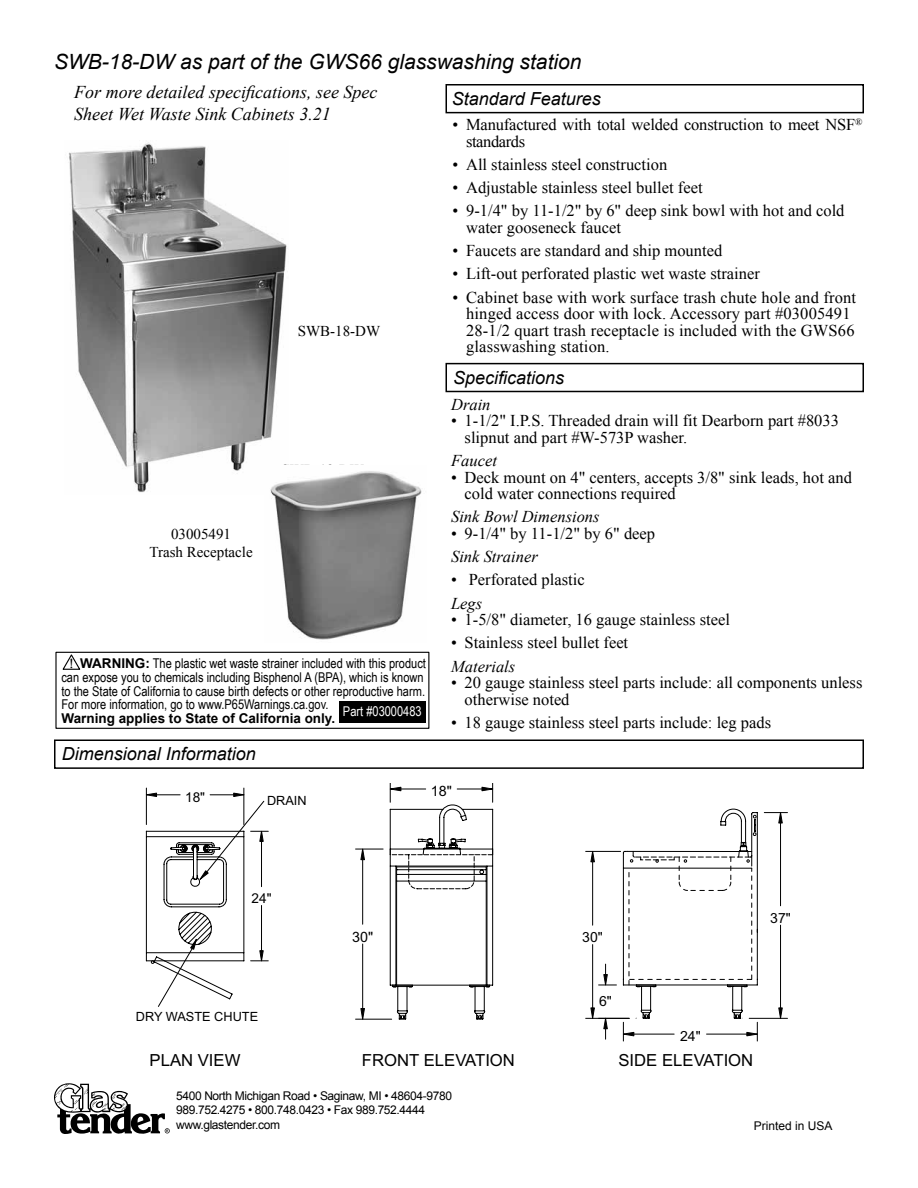
<style>
.page{position:relative;width:918px;height:1188px;background:#fff}
.page>*{position:absolute;margin:0;border:0;box-sizing:border-box;transform-origin:0 0}
.t1{font:italic 21px "Arial";color:#000}
.t2{font:italic 18px/21.6px "Times New Roman";color:#000}
.t3{font:italic 18px "Arial";color:#000}
.t4{font:16.65px "Arial";color:#010101}
.t5{font:16.5px/16.5px "Times New Roman";color:#000}
.t6{font:italic 16.5px "Times New Roman";color:#000}
.t7{font:15px/18px "Times New Roman";color:#000;text-align:center}
.t8{font:14.25px "Arial";color:#010101}
.t9{font:13.95px "Arial";color:#010101}
.t10{font:13.65px "Arial";color:#010101}
.t11{font:13.5px/14px "Arial Narrow";color:#000}
.t12{font:700 13.5px "Arial";color:#000}
.t13{font:13.5px "Arial Narrow";color:#fff}
.t14{font:12.75px "Arial";color:#010101}
.t15{font:12px/14.4px "Arial";letter-spacing:-.03em;color:#000}
.t16{font:12px "Arial";color:#000}
.s1{font-family:"Bookman Old Style";font-size:13.35px}
.s2{font-family:"Arial";font-weight:700}
</style>
<div class="page">
<svg style="left:54px;top:1083px;width:116px;height:51px"></svg>
<img style="left:69px;top:142px;width:218px;height:350px">
<div style="left:446px;top:84px;width:418px;height:29px;border:2px solid #000"></div>
<div style="left:446px;top:363px;width:418px;height:29px;border:2px solid #000"></div>
<div style="left:54px;top:740px;width:810px;height:29px;border:2px solid #000"></div>
<svg style="left:145px;top:788px;width:124px;height:219px"></svg>
<hr style="left:356px;top:1019px;width:36px;height:1px;background:#010101">
<svg style="left:356px;top:848px;width:6px;height:12px"></svg>
<svg style="left:361px;top:1008px;width:4px;height:12px"></svg>
<svg style="left:389px;top:787px;width:105px;height:233px"></svg>
<hr style="left:586px;top:851px;width:35px;height:1px;background:#010101">
<hr style="left:586px;top:1018px;width:43px;height:1px;background:#010101">
<svg style="left:591px;top:808px;width:197px;height:233px"></svg>
<img style="left:265px;top:465px;width:157px;height:175px">
<div style="left:55px;top:652px;width:374px;height:77px;border:1px solid #000"></div>
<svg style="left:62px;top:653px;width:20px;height:17px"></svg>
<div style="left:339px;top:701px;width:87px;height:21px;background:#000"></div>
<p class="t1" style="left:54px;top:48px;width:529px">SWB-18-DW as part of the GWS66 glasswashing station</p>
<p class="t3" style="left:452px;top:87px;width:151px">Standard Features</p>
<p class="t5" style="left:466px;top:116px;width:398px;text-indent:-13px">• Manufactured with total welded construction to meet NSF<sup>® </sup>standards</p>
<p class="t5" style="left:453px;top:156px;width:216px">• All stainless steel construction</p>
<p class="t5" style="left:453px;top:179px;width:251px">• Adjustable stainless steel bullet feet</p>
<p class="t5" style="left:466px;top:202px;width:380px;text-indent:-13px">• 9-1/4" by 11-1/2" by 6" deep sink bowl with hot and cold water gooseneck faucet</p>
<p class="t5" style="left:453px;top:242px;width:271px">• Faucets are standard and ship mounted</p>
<p class="t5" style="left:453px;top:265px;width:309px">• Lift-out perforated plastic wet waste strainer</p>
<p class="t5" style="left:466px;top:289px;width:392px;text-indent:-13px">• Cabinet base with work surface trash chute hole and front hinged access door with lock. Accessory part #03005491<br>28-1/2 quart trash receptacle is included with the GWS66 glasswashing station.</p>
<p class="t3" style="left:453px;top:366px;width:113px">Specifications</p>
<p class="t2" style="left:74px;top:81px;width:305px">For more detailed specifications, see Spec<br>Sheet Wet Waste Sink Cabinets 3.21</p>
<p class="t7" style="left:298px;top:322px;width:84px">SWB-18-DW</p>
<p class="t7" style="left:149px;top:524px;width:105px">03005491<br>Trash Receptacle</p>
<p class="t11" style="left:61px;top:655px;width:366px;text-indent:8px"><span class="s1">!</span> <span class="s2">WARNING:</span> The plastic wet waste strainer included with this product can expose you to chemicals including Bisphenol A (BPA), which is known to the State of California to cause birth defects or other reproductive harm.<br>For more information, go to www.P65Warnings.ca.gov.</p>
<p class="t12" style="left:61px;top:710px;width:275px">Warning applies to State of California only.</p>
<p class="t13" style="left:343px;top:702px;width:80px">Part #03000483</p>
<p class="t3" style="left:62px;top:742px;width:196px">Dimensional Information</p>
<p class="t6" style="left:451px;top:393px;width:41px">Drain</p>
<p class="t5" style="left:465px;top:412px;width:376px;text-indent:-13px">• 1-1/2" I.P.S. Threaded drain will fit Dearborn part #8033 slipnut and part #W-573P washer.</p>
<p class="t6" style="left:451px;top:449px;width:47px">Faucet</p>
<p class="t5" style="left:465px;top:469px;width:389px;text-indent:-14px">• Deck mount on 4" centers, accepts 3/8" sink leads, hot and cold water connections required</p>
<p class="t6" style="left:451px;top:506px;width:150px">Sink Bowl Dimensions</p>
<p class="t5" style="left:451px;top:525px;width:206px">• 9-1/4" by 11-1/2" by 6" deep</p>
<p class="t6" style="left:451px;top:545px;width:88px">Sink Strainer</p>
<p class="t5" style="left:451px;top:571px;width:135px">• Perforated plastic</p>
<p class="t6" style="left:451px;top:592px;width:33px">Legs</p>
<p class="t5" style="left:451px;top:611px;width:280px">• 1-5/8" diameter, 16 gauge stainless steel</p>
<p class="t5" style="left:451px;top:634px;width:179px">• Stainless steel bullet feet</p>
<p class="t6" style="left:451px;top:655px;width:66px">Materials</p>
<p class="t5" style="left:465px;top:674px;width:399px;text-indent:-13px">• 20 gauge stainless steel parts include: all components unless otherwise noted</p>
<p class="t5" style="left:451px;top:714px;width:322px">• 18 gauge stainless steel parts include: leg pads</p>
<p class="t10" style="left:185px;top:788px;width:22px">18"</p>
<p class="t14" style="left:267px;top:792px;width:41px">DRAIN</p>
<p class="t8" style="left:431px;top:782px;width:23px">18"</p>
<p class="t10" style="left:252px;top:889px;width:22px">24"</p>
<p class="t8" style="left:352px;top:927px;width:23px">30"</p>
<p class="t9" style="left:582px;top:928px;width:22px">30"</p>
<p class="t9" style="left:770px;top:909px;width:22px">37"</p>
<p class="t14" style="left:136px;top:1009px;width:124px">DRY WASTE CHUTE</p>
<p class="t9" style="left:599px;top:992px;width:14px">6"</p>
<p class="t9" style="left:680px;top:1027px;width:22px">24"</p>
<p class="t4" style="left:150px;top:1049px;width:92px">PLAN VIEW</p>
<p class="t4" style="left:362px;top:1049px;width:155px">FRONT ELEVATION</p>
<p class="t4" style="left:618px;top:1049px;width:136px">SIDE ELEVATION</p>
<p class="t15" style="left:176px;top:1089px;width:277px">5400 North Michigan Road • Saginaw, MI • 48604-9780<br>989.752.4275 • 800.748.0423 • Fax 989.752.4444 www.glastender.com</p>
<p class="t16" style="left:754px;top:1118px;width:80px">Printed in USA</p>
</div>
